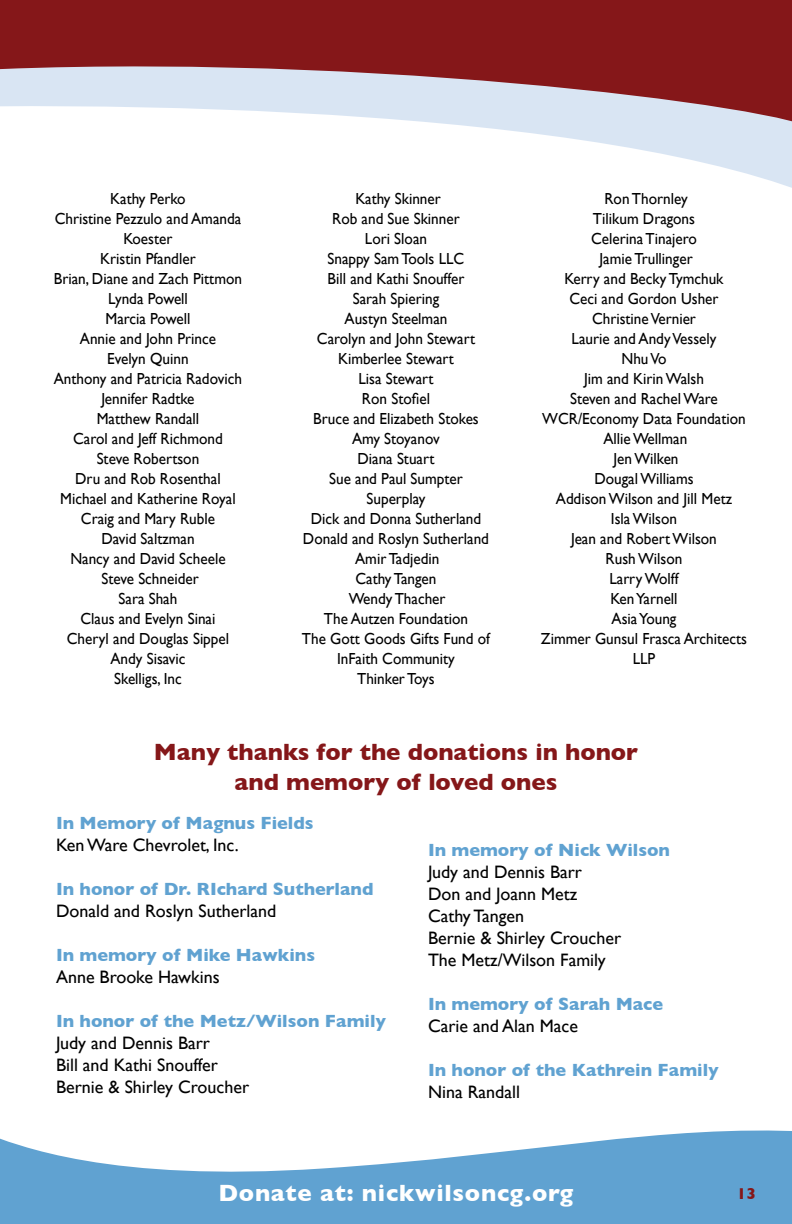
<style>
.page{position:relative;width:792px;height:1224px;background:#fff}
.page>*{position:absolute;margin:0;border:0;box-sizing:border-box;transform-origin:0 0}
.t1{font:700 24px/30px "Gill Sans";color:#851719;text-align:center}
.t2{font:700 24px "Gill Sans";letter-spacing:.03em;color:#fff}
.t3{font:18px/22px "Gill Sans";color:#000}
.t4{font:700 18px "Gill Sans";color:#60a2d1}
.t5{font:16px/20px "Gill Sans";color:#000;text-align:center;scale:.95 1}
.t6{font:700 16px "Gill Sans";color:#851719}
</style>
<div class="page">
<svg style="left:0;top:1130px;width:792px;height:94px;fill:#60a2d1"></svg>
<svg style="left:701px;top:162px;width:91px;height:26px"></svg>
<svg style="left:0;top:0;width:792px;height:162px"></svg>
<p class="t5" style="left:54px;top:189px;width:200px">Kathy Perko<br>Christine Pezzulo and Amanda<br>Koester<br>Kristin Pfandler<br>Brian, Diane and Zach Pittmon<br>Lynda Powell<br>Marcia Powell<br>Annie and John Prince<br>Evelyn Quinn<br>Anthony and Patricia Radovich<br>Jennifer Radtke<br>Matthew Randall<br>Carol and Jeff Richmond<br>Steve Robertson<br>Dru and Rob Rosenthal<br>Michael and Katherine Royal<br>Craig and Mary Ruble<br>David Saltzman<br>Nancy and David Scheele<br>Steve Schneider<br>Sara Shah<br>Claus and Evelyn Sinai<br>Cheryl and Douglas Sippel<br>Andy Sisavic<br>Skelligs, Inc</p>
<p class="t5" style="left:302px;top:189px;width:200px">Kathy Skinner<br>Rob and Sue Skinner<br>Lori Sloan<br>Snappy Sam Tools LLC<br>Bill and Kathi Snouffer<br>Sarah Spiering<br>Austyn Steelman<br>Carolyn and John Stewart<br>Kimberlee Stewart<br>Lisa Stewart<br>Ron Stofiel<br>Bruce and Elizabeth Stokes<br>Amy Stoyanov<br>Diana Stuart<br>Sue and Paul Sumpter<br>Superplay<br>Dick and Donna Sutherland<br>Donald and Roslyn Sutherland<br>Amir Tadjedin<br>Cathy Tangen<br>Wendy Thacher<br>The Autzen Foundation<br>The Gott Goods Gifts Fund of<br>InFaith Community<br>Thinker Toys</p>
<p class="t5" style="left:541px;top:189px;width:219px">Ron Thornley<br>Tilikum Dragons<br>Celerina Tinajero<br>Jamie Trullinger<br>Kerry and Becky Tymchuk<br>Ceci and Gordon Usher<br>Christine Vernier<br>Laurie and Andy Vessely<br>Nhu Vo<br>Jim and Kirin Walsh<br>Steven and Rachel Ware<br>WCR/Economy Data Foundation<br>Allie Wellman<br>Jen Wilken<br>Dougal Williams<br>Addison Wilson and Jill Metz<br>Isla Wilson<br>Jean and Robert Wilson<br>Rush Wilson<br>Larry Wolff<br>Ken Yarnell<br>Asia Young<br>Zimmer Gunsul Frasca Architects<br>LLP</p>
<h1 class="t1" style="left:154px;top:737px;width:486px">Many thanks for the donations in honor and memory of loved ones</h1>
<p class="t4" style="left:56px;top:808px;width:259px">In Memory of Magnus Fields</p>
<p class="t3" style="left:56px;top:833px;width:184px">Ken Ware Chevrolet, Inc.</p>
<p class="t4" style="left:56px;top:874px;width:319px">In honor of Dr. RIchard Sutherland</p>
<p class="t3" style="left:56px;top:899px;width:222px">Donald and Roslyn Sutherland</p>
<p class="t4" style="left:56px;top:940px;width:261px">In memory of Mike Hawkins</p>
<p class="t3" style="left:56px;top:965px;width:165px">Anne Brooke Hawkins</p>
<p class="t4" style="left:56px;top:1006px;width:332px">In honor of the Metz/Wilson Family</p>
<p class="t3" style="left:56px;top:1031px;width:195px">Judy and Dennis Barr<br>Bill and Kathi Snouffer<br>Bernie &amp; Shirley Croucher</p>
<p class="t4" style="left:428px;top:835px;width:244px">In memory of Nick Wilson</p>
<p class="t3" style="left:428px;top:860px;width:195px">Judy and Dennis Barr<br>Don and Joann Metz<br>Cathy Tangen<br>Bernie &amp; Shirley Croucher<br>The Metz/Wilson Family</p>
<p class="t4" style="left:428px;top:989px;width:237px">In memory of Sarah Mace</p>
<p class="t3" style="left:428px;top:1014px;width:152px">Carie and Alan Mace</p>
<p class="t4" style="left:428px;top:1055px;width:292px">In honor of the Kathrein Family</p>
<p class="t3" style="left:428px;top:1080px;width:93px">Nina Randall</p>
<h1 class="t2" style="left:218px;top:1174px;width:356px">Donate at: nickwilsoncg.org</h1>
<p class="t6" style="left:737px;top:1181px;width:21px">13</p>
</div>
